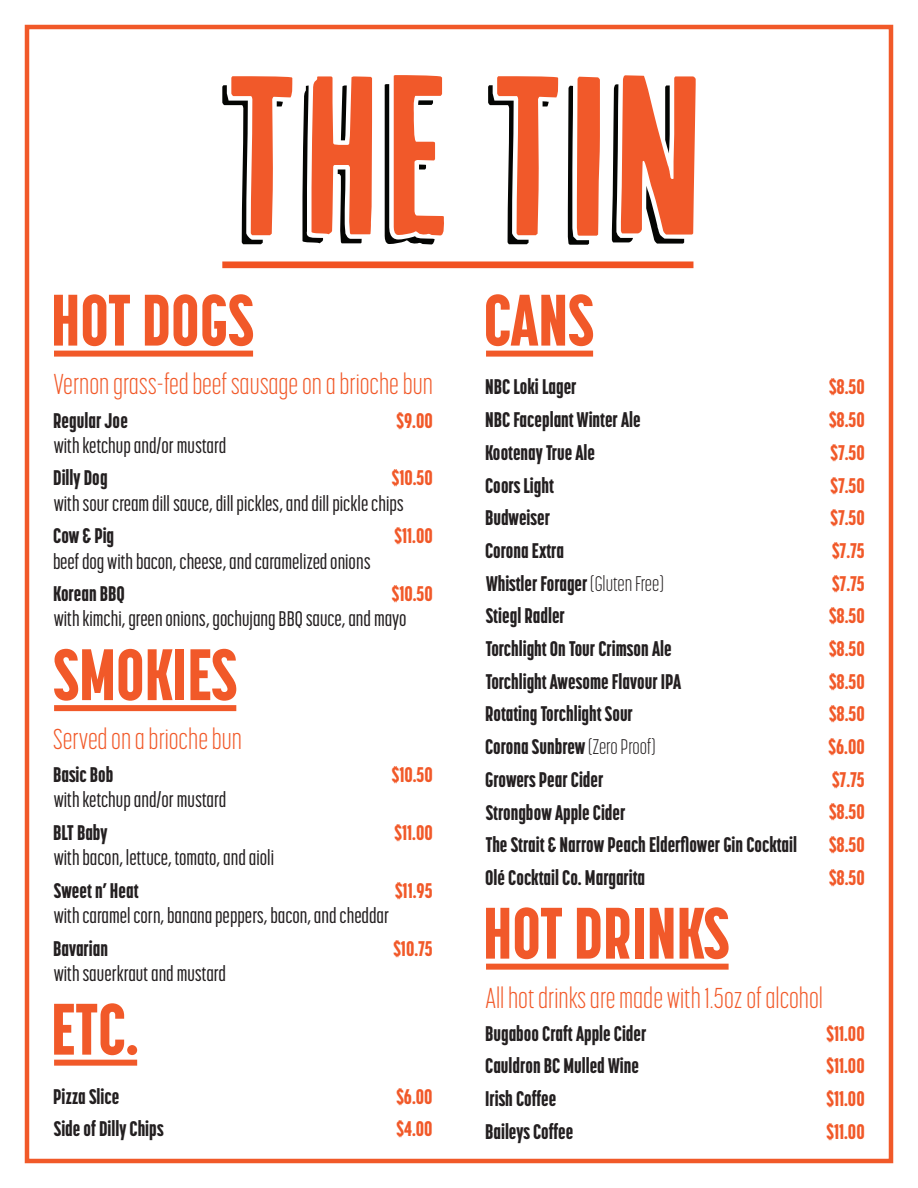
<style>
.page{position:relative;width:918px;height:1188px;background:#fff}
.page>*{position:absolute;margin:0;border:0;box-sizing:border-box;transform-origin:0 0}
.t1{font:800 72px "Korolev Compressed";color:#f15929}
.t2{font:800 72px "Korolev Compressed";color:#f1592a}
.t3{font:300 28.5px "Korolev Compressed";color:#f15929}
.t4{font:800 21px/32.7px "Korolev Compressed";color:#231f20}
.t5{font:500 21px "Korolev Compressed";color:#231f20}
.t6{font:800 21px/32.7px "Korolev Compressed";color:#f15929;text-align:justify}
.s1{font-weight:300}
</style>
<div class="page">
<div style="left:25px;top:25px;width:868px;height:1138px;border:4px solid #f15929"></div>
<div style="left:486px;top:351px;width:107px;height:6px;background:#f15929"></div>
<svg style="left:222px;top:76px;width:71px;height:168px"></svg>
<svg style="left:302px;top:76px;width:70px;height:167px"></svg>
<svg style="left:385px;top:75px;width:59px;height:169px"></svg>
<svg style="left:488px;top:76px;width:71px;height:168px"></svg>
<svg style="left:568px;top:77px;width:32px;height:168px"></svg>
<svg style="left:612px;top:75px;width:84px;height:169px"></svg>
<div style="left:222px;top:261px;width:471px;height:7px;background:#f15222"></div>
<div style="left:54px;top:351px;width:199px;height:6px;background:#f15929"></div>
<div style="left:54px;top:705px;width:182px;height:6px;background:#f15929"></div>
<div style="left:486px;top:964px;width:243px;height:6px;background:#f15929"></div>
<div style="left:54px;top:1060px;width:83px;height:6px;background:#f15929"></div>
<h1 class="t1" style="left:51px;top:278px;width:204px">HOT DOGS</h1>
<h2 class="t3" style="left:53px;top:369px;width:381px">Vernon grass-fed beef sausage on a brioche bun</h2>
<p class="t4" style="left:53px;top:403px;width:76px">Regular Joe</p>
<p class="t5" style="left:54px;top:434px;width:174px">with ketchup and/or mustard</p>
<p class="t4" style="left:53px;top:461px;width:56px">Dilly Dog</p>
<p class="t5" style="left:54px;top:492px;width:352px">with sour cream dill sauce, dill pickles, and dill pickle chips</p>
<p class="t4" style="left:53px;top:519px;width:62px">Cow &amp; Pig</p>
<p class="t5" style="left:53px;top:550px;width:319px">beef dog with bacon, cheese, and caramelized onions</p>
<p class="t4" style="left:53px;top:577px;width:73px">Korean BBQ</p>
<p class="t5" style="left:54px;top:608px;width:354px">with kimchi, green onions, gochujang BBQ sauce, and mayo</p>
<p class="t6" style="left:397px;top:403px;width:38px">$9.00</p>
<p class="t6" style="left:392px;top:461px;width:42px">$10.50</p>
<p class="t6" style="left:395px;top:519px;width:40px">$11.00</p>
<p class="t6" style="left:392px;top:577px;width:42px">$10.50</p>
<h1 class="t1" style="left:53px;top:633px;width:185px">SMOKIES</h1>
<h2 class="t3" style="left:53px;top:723px;width:190px">Served on a brioche bun</h2>
<p class="t4" style="left:53px;top:758px;width:62px">Basic Bob</p>
<p class="t5" style="left:54px;top:788px;width:174px">with ketchup and/or mustard</p>
<p class="t4" style="left:53px;top:816px;width:56px">BLT Baby</p>
<p class="t5" style="left:54px;top:846px;width:222px">with bacon, lettuce, tomato, and aioli</p>
<p class="t4" style="left:54px;top:874px;width:86px">Sweet n’ Heat</p>
<p class="t5" style="left:54px;top:904px;width:337px">with caramel corn, banana peppers, bacon, and cheddar</p>
<p class="t4" style="left:53px;top:932px;width:56px">Bavarian</p>
<p class="t5" style="left:54px;top:962px;width:174px">with sauerkraut and mustard</p>
<p class="t6" style="left:392px;top:758px;width:42px">$10.50</p>
<p class="t6" style="left:395px;top:816px;width:40px">$11.00</p>
<p class="t6" style="left:395px;top:874px;width:39px">$11.95</p>
<p class="t6" style="left:393px;top:932px;width:40px">$10.75</p>
<h1 class="t1" style="left:51px;top:987px;width:89px">ETC.</h1>
<p class="t4" style="left:53px;top:1079px;width:112px">Pizza Slice<br>Side of Dilly Chips</p>
<p class="t6" style="left:396px;top:1079px;width:38px">$6.00 $4.00</p>
<h1 class="t1" style="left:484px;top:278px;width:112px">CANS</h1>
<p class="t4" style="left:485px;top:370px;width:314px">NBC Loki Lager<br>NBC Faceplant Winter Ale<br>Kootenay True Ale<br>Coors Light<br>Budweiser<br>Corona Extra<br>Whistler Forager <span class="s1">(Gluten Free)<br></span>Stiegl Radler<br>Torchlight On Tour Crimson Ale<br>Torchlight Awesome Flavour IPA<br>Rotating Torchlight Sour<br>Corona Sunbrew <span class="s1">(Zero Proof)<br></span>Growers Pear Cider<br>Strongbow Apple Cider<br>The Strait &amp; Narrow Peach Elderflower Gin Cocktail<br>Olé Cocktail Co. Margarita</p>
<p class="t6" style="left:829px;top:370px;width:38px">$8.50 $8.50 $7.50 $7.50 $7.50 $7.75 $7.75 $8.50 $8.50 $8.50 $8.50 $6.00 $7.75 $8.50 $8.50 $8.50</p>
<h1 class="t2" style="left:483px;top:891px;width:248px">HOT DRINKS</h1>
<h2 class="t3" style="left:486px;top:982px;width:339px">All hot drinks are made with 1.5oz of alcohol</h2>
<p class="t4" style="left:485px;top:1017px;width:163px">Bugaboo Craft Apple Cider<br>Cauldron BC Mulled Wine<br>Irish Coffee<br>Baileys Coffee</p>
<p class="t6" style="left:827px;top:1017px;width:40px">$11.00 $11.00 $11.00 $11.00</p>
</div>
